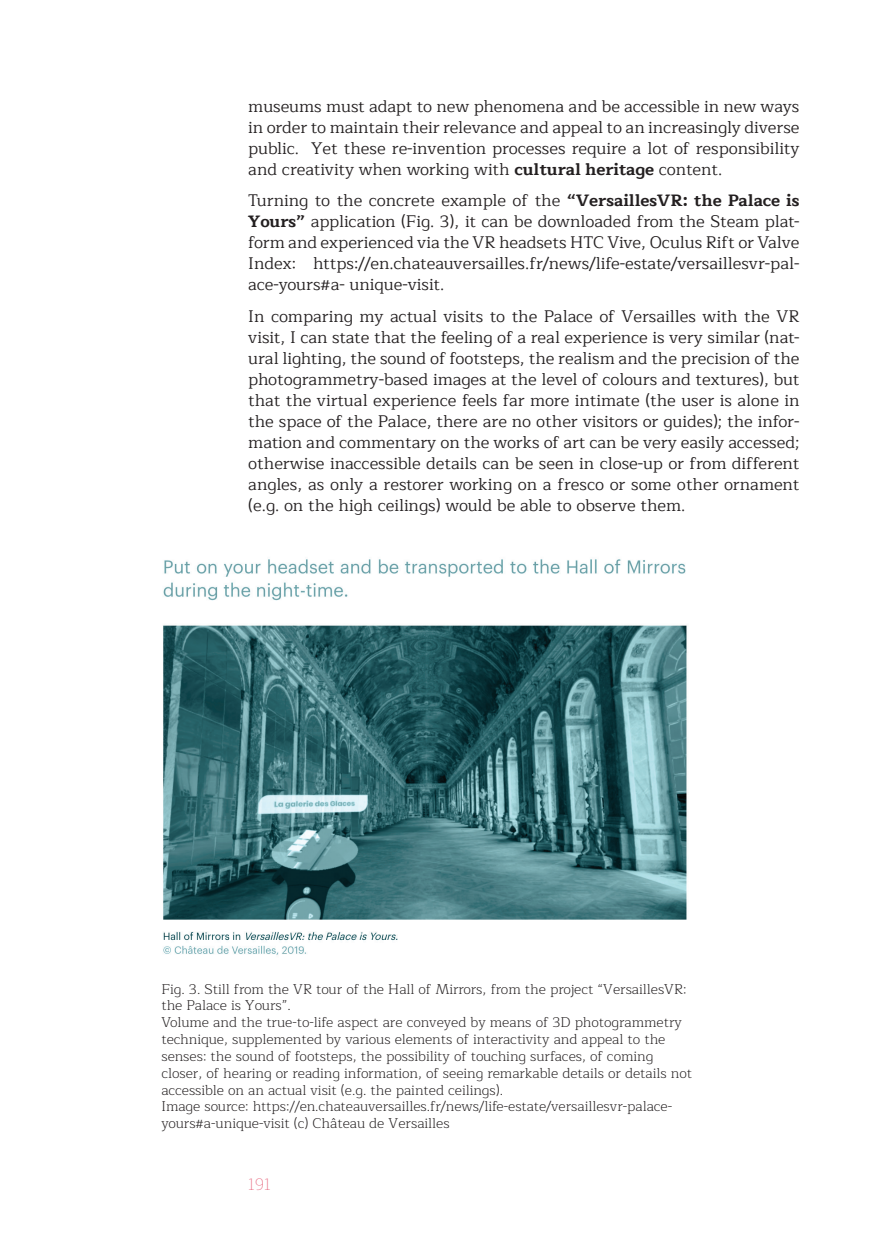
<style>
.page{position:relative;width:874px;height:1241px;background:#fff}
.page>*{position:absolute;margin:0;border:0;box-sizing:border-box;transform-origin:0 0}
.t1{font:16.62px/21px "Maitree";color:#231f20;text-align:justify}
.t2{font:200 16.62px "Maitree";color:#e6657c}
.figuri_caption{font:300 14px/16.8px "Maitree";color:#231f20}
.s1{font-weight:700}
</style>
<div class="page">
<img style="left:163px;top:559px;width:524px;height:396px">
<p class="t1" style="left:248px;top:96px;width:552px">museums must adapt to new phenomena and be accessible in new ways in order to maintain their relevance and appeal to an increasingly diverse public. Yet these re-invention processes require a lot of responsibility and creativity when working with <span class="s1">cultural heritage</span> content.</p>
<p class="t1" style="left:248px;top:190px;width:552px">Turning to the concrete example of the <span class="s1">“VersaillesVR: the Palace is Yours”</span> application (Fig. 3), it can be downloaded from the Steam plat&shy;form and experienced via the VR headsets HTC Vive, Oculus Rift or Valve Index: https://en.chateauversailles.fr/news/life-estate/versaillesvr-pal&shy;ace-yours#a- unique-visit.</p>
<p class="t1" style="left:248px;top:306px;width:552px">In comparing my actual visits to the Palace of Versailles with the VR visit, I can state that the feeling of a real experience is very similar (nat&shy;ural lighting, the sound of footsteps, the realism and the precision of the photogrammetry-based images at the level of colours and textures), but that the virtual experience feels far more intimate (the user is alone in the space of the Palace, there are no other visitors or guides); the infor&shy;mation and commentary on the works of art can be very easily accessed; otherwise inaccessible details can be seen in close-up or from different angles, as only a restorer working on a fresco or some other ornament (e.g. on the high ceilings) would be able to observe them.</p>
<p class="figuri_caption" style="left:161px;top:980px;width:526px">Fig. 3. Still from the VR tour of the Hall of Mirrors, from the project “VersaillesVR: the Palace is Yours”.</p>
<p class="figuri_caption" style="left:161px;top:1014px;width:532px">Volume and the true-to-life aspect are conveyed by means of 3D photogrammetry technique, supplemented by various elements of interactivity and appeal to the senses: the sound of footsteps, the possibility of touching surfaces, of coming closer, of hearing or reading information, of seeing remarkable details or details not accessible on an actual visit (e.g. the painted ceilings).</p>
<p class="figuri_caption" style="left:161px;top:1098px;width:512px">Image source: https://en.chateauversailles.fr/news/life-estate/versaillesvr-palace&shy;yours#a-unique-visit (c) Château de Versailles</p>
<p class="t2" style="left:248px;top:1172px;width:24px">191</p>
</div>
